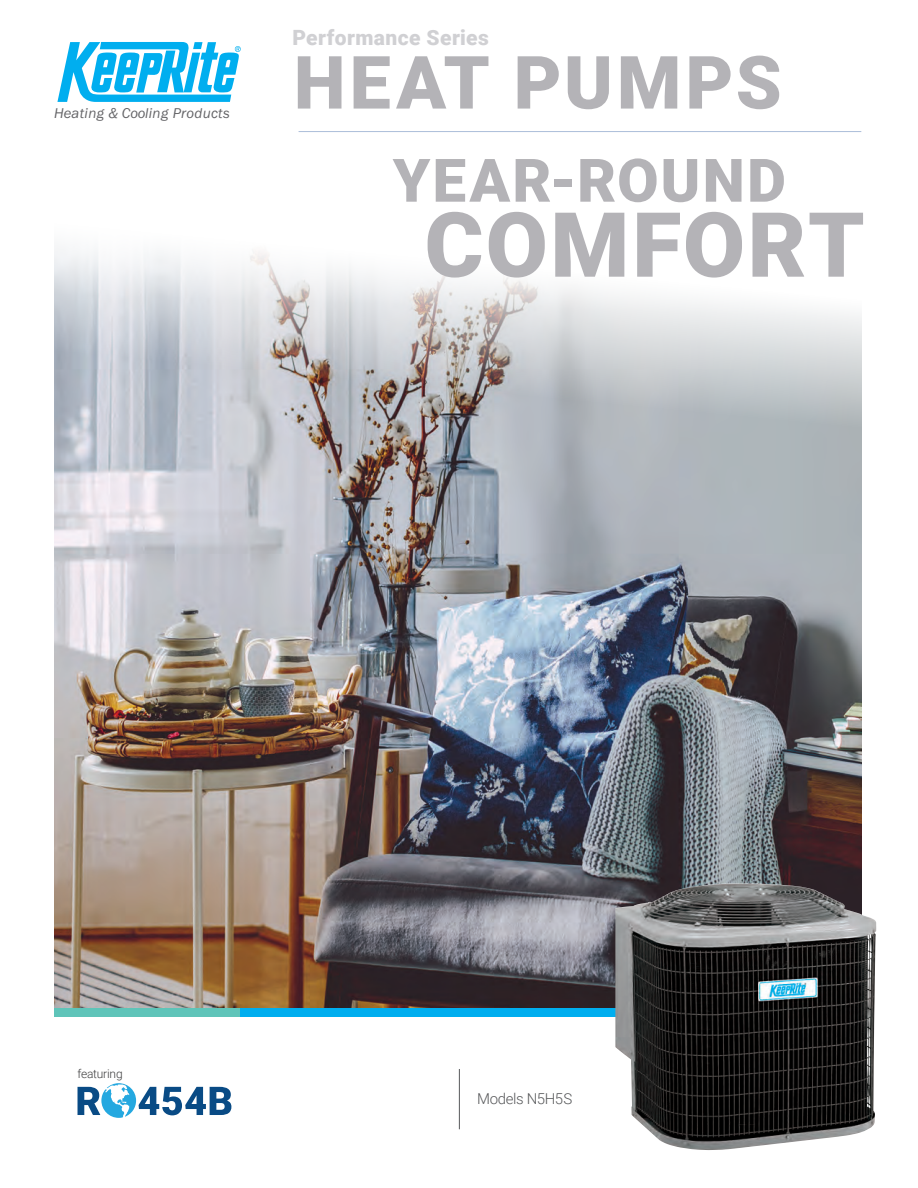
<style>
.page{position:relative;width:918px;height:1188px;background:#fff}
.page>*{position:absolute;margin:0;border:0;box-sizing:border-box;transform-origin:0 0}
.H-Main_Header{font:900 90px "Roboto";letter-spacing:.025em;color:#b4b3b7}
.H-Main_Header-2{font:900 73.5px "Roboto";letter-spacing:.055em;color:#b4b3b7}
.H-Main_Header-3{font:900 60px "Roboto";letter-spacing:.035em;color:#b4b3b7}
.H-Main_Header-4{font:900 21px "Roboto";letter-spacing:.02em;color:#d0d0d3}
.H-Model_title{font:300 15px "Roboto";letter-spacing:-.02em;color:#57585a}
.t1{font:italic 14.7px "Franklin Gothic";letter-spacing:.02em;color:#636366}
.H-Model_title-2{font:300 12px "Roboto";letter-spacing:-.015em;color:#3e3e3f}
</style>
<div class="page">
<img style="left:54px;top:248px;width:807px;height:761px">
<hr style="left:299px;top:131px;width:562px;height:1px;background:#acbed9">
<svg style="left:57px;top:42px;width:184px;height:60px"></svg>
<div style="left:54px;top:1009px;width:186px;height:8px;background:#5fc4b9"></div>
<div style="left:429px;top:1009px;width:186px;height:8px;background:#00aeef"></div>
<div style="left:240px;top:1009px;width:189px;height:8px;background:#00aeef"></div>
<img style="left:615px;top:883px;width:261px;height:267px">
<hr style="left:459px;top:1069px;width:1px;height:60px;background:#57585a">
<svg style="left:78px;top:1083px;width:153px;height:35px"></svg>
<p class="t1" style="left:54px;top:104px;width:177px">Heating &amp; Cooling Products</p>
<p class="H-Main_Header-4" style="left:293px;top:23px;width:198px">Performance Series</p>
<p class="H-Main_Header-2" style="left:294px;top:31px;width:489px">HEAT PUMPS</p>
<p class="H-Main_Header-3" style="left:393px;top:138px;width:395px">YEAR-ROUND</p>
<p class="H-Main_Header" style="left:425px;top:182px;width:442px">COMFORT</p>
<p class="H-Model_title-2" style="left:78px;top:1065px;width:47px">featuring</p>
<p class="H-Model_title" style="left:477px;top:1088px;width:97px">Models N5H5S</p>
</div>
